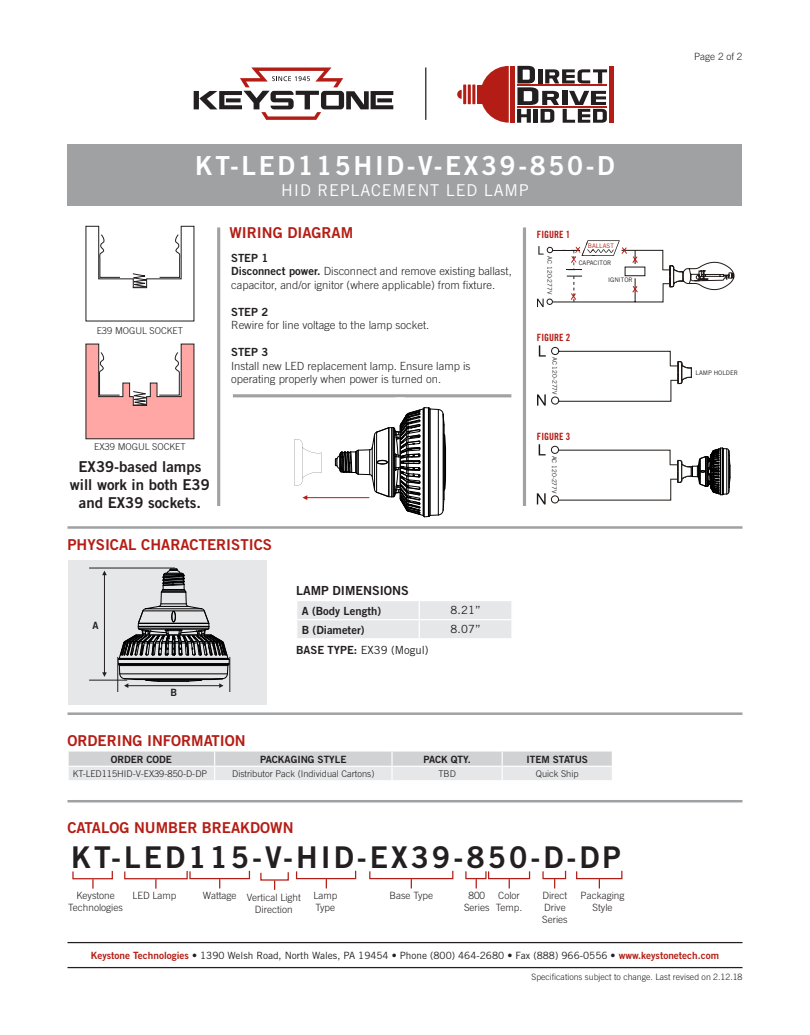
<style>
.page{position:relative;width:810px;height:1035px;background:#fff}
.page>*{position:absolute;margin:0;border:0;box-sizing:border-box;transform-origin:0 0}
.t1{font:30px "Trade Gothic Bold Two";letter-spacing:.1em;color:#231f20}
.t2{font:26.25px "Trade Gothic Bold Two";letter-spacing:.1em;color:#fff}
.t3{font:16.25px "Trade Gothic";letter-spacing:.05em;color:#fff}
.t4{font:15px "Trade Gothic Bold Two";color:#b41d15}
.t5{font:15px/18px "Trade Gothic Bold Two";color:#231f20;text-align:center}
.t6{font:12.5px "Trade Gothic Bold Two";color:#231f20}
.t7{font:300 11.25px/13.5px "Trade Gothic";color:#231f20}
.t8{font:11.25px "Trade Gothic Bold Two";color:#231f20}
.t9{font:11.25px "Trade Gothic";color:#231f20}
.t10{font:300 10px/12px "Trade Gothic";color:#231f20;text-align:center}
.t11{font:10px "Trade Gothic";color:#231f20}
.t12{font:10px "Trade Gothic Bold Two";color:#231f20}
.t13{font:10px "Trade Gothic Bold Cond Twenty";color:#b41d15}
.t14{font:300 9.38px "Trade Gothic";color:#231f20}
.t15{font:300 9.25px "Trade Gothic";color:#231f20}
.t16{font:300 8.75px "Trade Gothic";color:#231f20}
.t17{font:6.25px "Trade Gothic";color:#231f20}
.t18{font:6.25px "Trade Gothic";color:#b41d15}
.s1{font-family:"Trade Gothic Bold Two";font-weight:400}
.s2{font-family:"Trade Gothic Bold Two"}
.s3{font-family:"Trade Gothic Bold Two";color:#b41d15}
</style>
<div class="page">
<svg style="left:68px;top:751px;width:544px;height:29px;background:#dddee0"></svg>
<hr style="left:68px;top:800px;width:674px;height:2px;background:#a0a1a3">
<hr style="left:68px;top:712px;width:674px;height:3px;background:#a0a1a3">
<hr style="left:68px;top:967px;width:674px;height:1px;background:#231f20">
<hr style="left:68px;top:942px;width:674px;height:1px;background:#231f20">
<svg style="left:72px;top:870px;width:41px;height:19px"></svg>
<svg style="left:295px;top:870px;width:62px;height:18px"></svg>
<svg style="left:124px;top:870px;width:127px;height:19px"></svg>
<div style="left:465px;top:871px;width:22px;height:8px;border:1px solid #b41d15"></div>
<svg style="left:369px;top:870px;width:85px;height:18px"></svg>
<div style="left:488px;top:871px;width:42px;height:8px;border:1px solid #b41d15"></div>
<svg style="left:576px;top:870px;width:47px;height:18px"></svg>
<svg style="left:542px;top:870px;width:25px;height:18px"></svg>
<div style="left:68px;top:144px;width:674px;height:62px;background:#a0a1a3"></div>
<hr style="left:68px;top:526px;width:674px;height:3px;background:#a0a1a3">
<div style="left:297px;top:601px;width:215px;height:37px;background:#e6e7e9"></div>
<svg style="left:537px;top:240px;width:198px;height:67px"></svg>
<svg style="left:537px;top:345px;width:155px;height:61px"></svg>
<hr style="left:523px;top:227px;width:3px;height:279px;background:#a0a1a3">
<hr style="left:217px;top:227px;width:3px;height:279px;background:#a0a1a3">
<svg style="left:85px;top:226px;width:110px;height:96px"></svg>
<svg style="left:85px;top:343px;width:110px;height:97px"></svg>
<hr style="left:233px;top:394px;width:278px;height:3px;background:#a0a1a3">
<div style="left:68px;top:560px;width:198px;height:145px;background:#e6e7e9"></div>
<svg style="left:260px;top:872px;width:29px;height:18px"></svg>
<svg style="left:537px;top:444px;width:194px;height:60px"></svg>
<svg style="left:294px;top:397px;width:152px;height:120px"></svg>
<svg style="left:102px;top:672px;width:5px;height:5px"></svg>
<svg style="left:102px;top:571px;width:5px;height:4px"></svg>
<hr style="left:104px;top:573px;width:1px;height:102px;background:#231f20">
<svg style="left:118px;top:567px;width:112px;height:123px"></svg>
<hr style="left:126px;top:685px;width:96px;height:1px;background:#231f20">
<hr style="left:230px;top:657px;width:1px;height:35px;background:#231f20">
<hr style="left:117px;top:657px;width:1px;height:35px;background:#231f20">
<hr style="left:89px;top:680px;width:38px;height:1px;background:#231f20">
<hr style="left:89px;top:568px;width:86px;height:1px;background:#231f20">
<svg style="left:194px;top:68px;width:199px;height:52px"></svg>
<hr style="left:425px;top:68px;width:1px;height:52px;background:#231f20">
<svg style="left:482px;top:66px;width:27px;height:57px"></svg>
<hr style="left:511px;top:66px;width:4px;height:57px;background:#b41d15">
<hr style="left:609px;top:66px;width:4px;height:57px;background:#b41d15">
<div style="left:477px;top:85px;width:5px;height:19px;background:#b41d15"></div>
<svg style="left:457px;top:90px;width:5px;height:9px"></svg>
<hr style="left:472px;top:85px;width:3px;height:19px;background:#b41d15">
<hr style="left:468px;top:85px;width:3px;height:19px;background:#b41d15">
<hr style="left:463px;top:85px;width:3px;height:19px;background:#b41d15">
<svg style="left:517px;top:66px;width:90px;height:57px"></svg>
<p class="t14" style="left:97px;top:325px;width:88px">E39 MOGUL SOCKET</p>
<h2 class="t2" style="left:195px;top:149px;width:421px">KT-LED115HID-V-EX39-850-D</h2>
<h3 class="t3" style="left:281px;top:180px;width:249px">HID REPLACEMENT LED LAMP</h3>
<h3 class="t4" style="left:230px;top:223px;width:125px">WIRING DIAGRAM</h3>
<p class="t8" style="left:231px;top:251px;width:39px">STEP 1</p>
<p class="t7" style="left:231px;top:264px;width:282px"><span class="s1">Disconnect power.</span> Disconnect and remove existing ballast, capacitor, and/or ignitor (where applicable) from fixture.</p>
<p class="t8" style="left:231px;top:305px;width:39px">STEP 2</p>
<p class="t7" style="left:231px;top:318px;width:200px">Rewire for line voltage to the lamp socket.</p>
<p class="t8" style="left:231px;top:345px;width:39px">STEP 3</p>
<p class="t7" style="left:231px;top:359px;width:241px">Install new LED replacement lamp. Ensure lamp is operating properly when power is turned on.</p>
<p class="t13" style="left:537px;top:229px;width:35px">FIGURE 1</p>
<p class="t18" style="left:588px;top:242px;width:28px">BALLAST</p>
<p class="t17" style="left:553px;top:256px;width:40px;rotate:90deg">AC 120-277V</p>
<p class="t17" style="left:579px;top:259px;width:34px">CAPACITOR</p>
<p class="t17" style="left:608px;top:276px;width:26px">IGNITOR</p>
<p class="t13" style="left:537px;top:331px;width:35px">FIGURE 2</p>
<p class="t17" style="left:558px;top:357px;width:40px;rotate:90deg">AC 120-277V</p>
<p class="t13" style="left:537px;top:430px;width:35px">FIGURE 3</p>
<p class="t14" style="left:94px;top:441px;width:93px">EX39 MOGUL SOCKET</p>
<h3 class="t5" style="left:70px;top:457px;width:141px">EX39-based lamps will work in both E39 and EX39 sockets.</h3>
<h3 class="t4" style="left:68px;top:535px;width:206px">PHYSICAL CHARACTERISTICS</h3>
<p class="t12" style="left:92px;top:619px;width:8px">A</p>
<p class="t12" style="left:170px;top:686px;width:8px">B</p>
<p class="t6" style="left:296px;top:583px;width:114px">LAMP DIMENSIONS</p>
<p class="t8" style="left:302px;top:604px;width:81px">A (Body Length)</p>
<p class="t9" style="left:451px;top:603px;width:32px">8.21”</p>
<p class="t8" style="left:302px;top:623px;width:64px">B (Diameter)</p>
<p class="t9" style="left:451px;top:623px;width:32px">8.07”</p>
<p class="t9" style="left:296px;top:644px;width:134px"><span class="s2">BASE TYPE:</span> EX39 (Mogul)</p>
<p class="t17" style="left:558px;top:456px;width:40px;rotate:90deg">AC 120-277V</p>
<h3 class="t4" style="left:68px;top:731px;width:180px">ORDERING INFORMATION</h3>
<p class="t12" style="left:111px;top:753px;width:63px">ORDER CODE</p>
<p class="t12" style="left:260px;top:753px;width:88px">PACKAGING STYLE</p>
<p class="t12" style="left:423px;top:753px;width:49px">PACK QTY.</p>
<p class="t12" style="left:527px;top:753px;width:63px">ITEM STATUS</p>
<p class="t15" style="left:73px;top:768px;width:136px">KT-LED115HID-V-EX39-850-D-DP</p>
<p class="t15" style="left:232px;top:768px;width:144px">Distributor Pack (Individual Cartons)</p>
<p class="t15" style="left:438px;top:768px;width:19px">TBD</p>
<p class="t15" style="left:536px;top:768px;width:44px">Quick Ship</p>
<h3 class="t4" style="left:68px;top:819px;width:228px">CATALOG NUMBER BREAKDOWN</h3>
<h1 class="t1" style="left:71px;top:839px;width:551px">KT-LED115-V-HID-EX39-850-D-DP</h1>
<p class="t10" style="left:68px;top:890px;width:56px">Keystone<br>Technologies</p>
<p class="t10" style="left:133px;top:890px;width:45px">LED Lamp</p>
<p class="t10" style="left:313px;top:890px;width:25px;text-align:left">Lamp<br>Type</p>
<p class="t10" style="left:464px;top:890px;width:27px">800<br>Series</p>
<p class="t10" style="left:203px;top:890px;width:35px">Wattage</p>
<p class="t10" style="left:390px;top:890px;width:45px">Base Type</p>
<p class="t10" style="left:496px;top:890px;width:28px;text-align:left">Color<br>Temp.</p>
<p class="t10" style="left:581px;top:890px;width:45px">Packaging<br>Style</p>
<p class="t10" style="left:542px;top:890px;width:27px;text-align:left">Direct<br>Drive<br>Series</p>
<p class="t10" style="left:247px;top:891px;width:56px">Vertical Light<br>Direction</p>
<p class="t10" style="left:694px;top:51px;width:50px">Page 2 of 2</p>
<p class="t17" style="left:696px;top:369px;width:44px">LAMP HOLDER</p>
<p class="t11" style="left:91px;top:949px;width:630px"><span class="s3">Keystone Technologies</span> <span class="s2">•</span> 1390 Welsh Road, North Wales, PA 19454 <span class="s2">•</span> Phone (800) 464-2680 <span class="s2">•</span> Fax (888) 966-0556 • <span class="s3">www.keystonetech.com</span></p>
<p class="t16" style="left:531px;top:972px;width:213px">Specifications subject to change. Last revised on 2.12.18</p>
</div>
